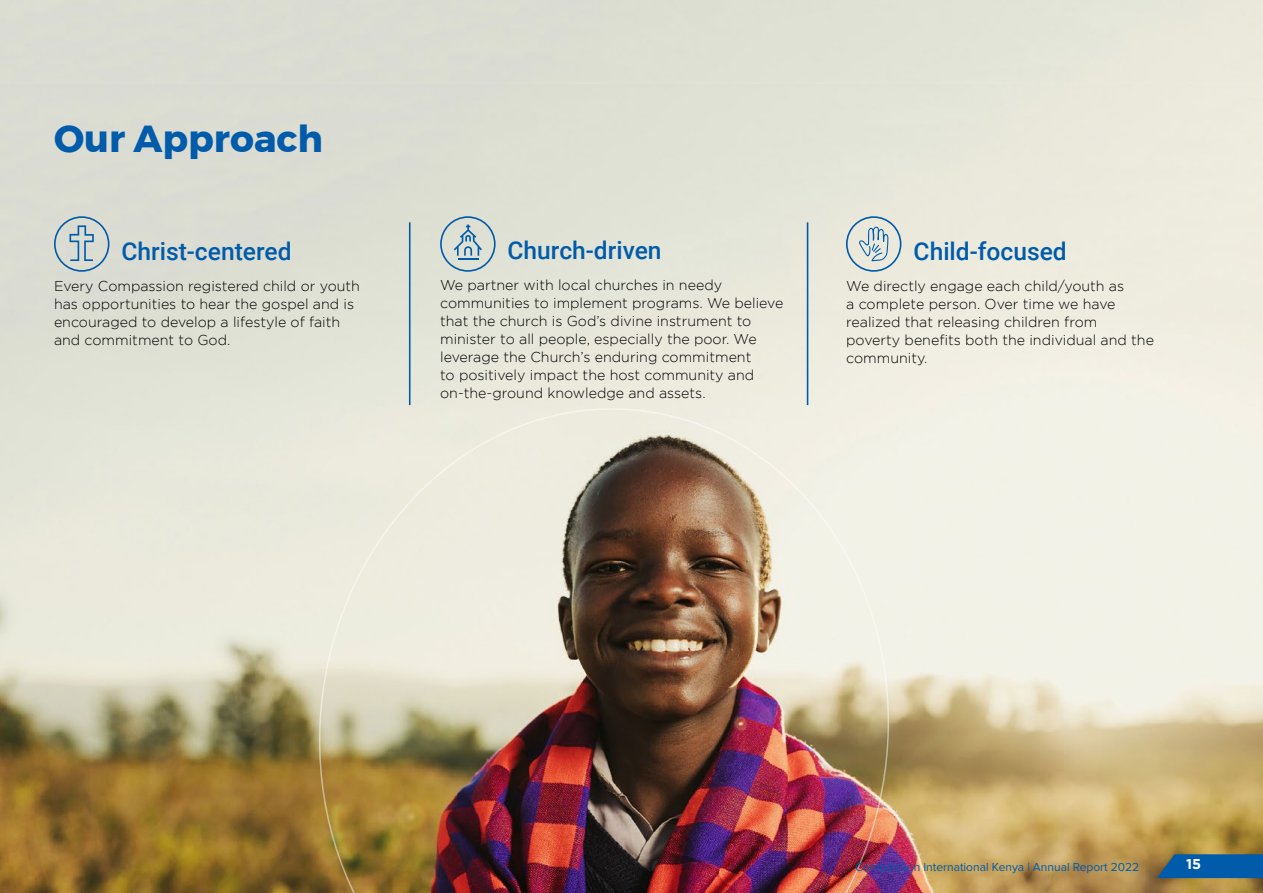
<style>
.page{position:relative;width:1263px;height:893px;background:#fff}
.page>*{position:absolute;margin:0;border:0;box-sizing:border-box;transform-origin:0 0}
.Heading_1{font:700 37.5px "Montserrat";color:#005baa}
.medium{font:500 24.6px "Roboto";color:#005baa}
.t1{font:300 14.25px/18px "Gotham";color:#000}
.t2{font:700 14.25px "Gotham";color:#fff}
.t3{font:12px "Proxima Nova";color:#005baa}
</style>
<div class="page">
<img style="left:0;top:0;width:1263px;height:893px">
<svg style="left:440px;top:216px;width:56px;height:56px;background:#bacacc"></svg>
<svg style="left:846px;top:216px;width:55px;height:56px;background:#c6d2d3"></svg>
<svg style="left:54px;top:216px;width:55px;height:56px;background:#b8c8cb"></svg>
<hr style="left:409px;top:222px;width:1px;height:183px;background:#005baa">
<hr style="left:807px;top:222px;width:1px;height:183px;background:#005baa">
<img style="left:287px;top:374px;width:634px;height:519px">
<svg style="left:1157px;top:854px;width:106px;height:24px;background:#0e5d9f"></svg>
<p class="Heading_1" style="left:54px;top:109px;width:271px">Our Approach</p>
<p class="medium" style="left:121px;top:234px;width:172px">Christ-centered</p>
<p class="t1" style="left:54px;top:277px;width:307px">Every Compassion registered child or youth has opportunities to hear the gospel and is encouraged to develop a lifestyle of faith and commitment to God.</p>
<p class="medium" style="left:507px;top:233px;width:156px">Church-driven</p>
<p class="t1" style="left:440px;top:276px;width:345px">We partner with local churches in needy communities to implement programs. We believe that the church is God’s divine instrument to minister to all people, especially the poor. We leverage the Church’s enduring commitment<br>to positively impact the host community and on-the-ground knowledge and assets.</p>
<p class="medium" style="left:914px;top:234px;width:155px">Child-focused</p>
<p class="t1" style="left:846px;top:277px;width:309px">We directly engage each child/youth as<br>a complete person. Over time we have realized that releasing children from poverty benefits both the individual and the community.</p>
<p class="t3" style="left:855px;top:860px;width:286px">Compassion International Kenya | Annual Report 2022</p>
<p class="t2" style="left:1186px;top:856px;width:16px">15</p>
</div>
